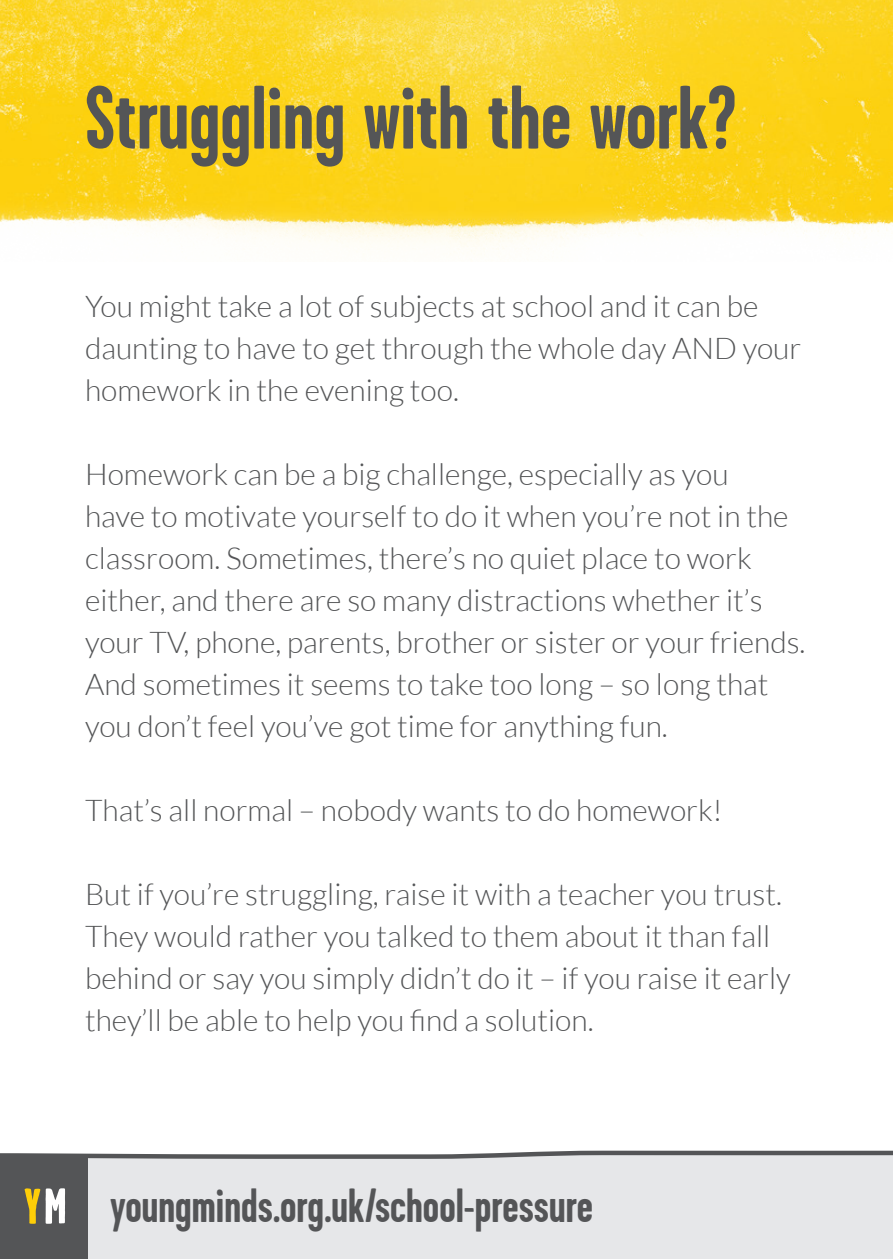
<style>
.page{position:relative;width:893px;height:1259px;background:#fff}
.page>*{position:absolute;margin:0;border:0;box-sizing:border-box;transform-origin:0 0}
.t1{font:700 90px "Garage Gothic";color:#545557}
.t2{font:700 48px "Garage Gothic";color:#545557}
.Body_Content{font:300 30px/42px "Lato";color:#545557}
</style>
<div class="page">
<img style="left:0;top:0;width:893px;height:254px">
<div style="left:88px;top:1161px;width:805px;height:98px;background:#e6e7e9"></div>
<svg style="left:0;top:1150px;width:893px;height:11px"></svg>
<div style="left:0;top:1157px;width:88px;height:102px;background:#545557"></div>
<svg style="left:25px;top:1188px;width:15px;height:35px"></svg>
<svg style="left:46px;top:1188px;width:19px;height:35px"></svg>
<p class="t1" style="left:85px;top:70px;width:653px">Struggling with the work?</p>
<p class="Body_Content" style="left:85px;top:285px;width:718px">You might take a lot of subjects at school and it can be daunting to have to get through the whole day AND your homework in the evening too.</p>
<p class="Body_Content" style="left:85px;top:453px;width:722px">Homework can be a big challenge, especially as you<br>have to motivate yourself to do it when you’re not in the classroom. Sometimes, there’s no quiet place to work either, and there are so many distractions whether it’s your TV, phone, parents, brother or sister or your friends.<br>And sometimes it seems to take too long – so long that you don’t feel you’ve got time for anything fun.</p>
<p class="Body_Content" style="left:85px;top:789px;width:639px">That’s all normal – nobody wants to do homework!</p>
<p class="Body_Content" style="left:85px;top:873px;width:707px">But if you’re struggling, raise it with a teacher you trust.<br>They would rather you talked to them about it than fall behind or say you simply didn’t do it – if you raise it early they’ll be able to help you find a solution.</p>
<h2 class="t2" style="left:110px;top:1180px;width:484px">youngminds.org.uk/school-pressure</h2>
</div>
